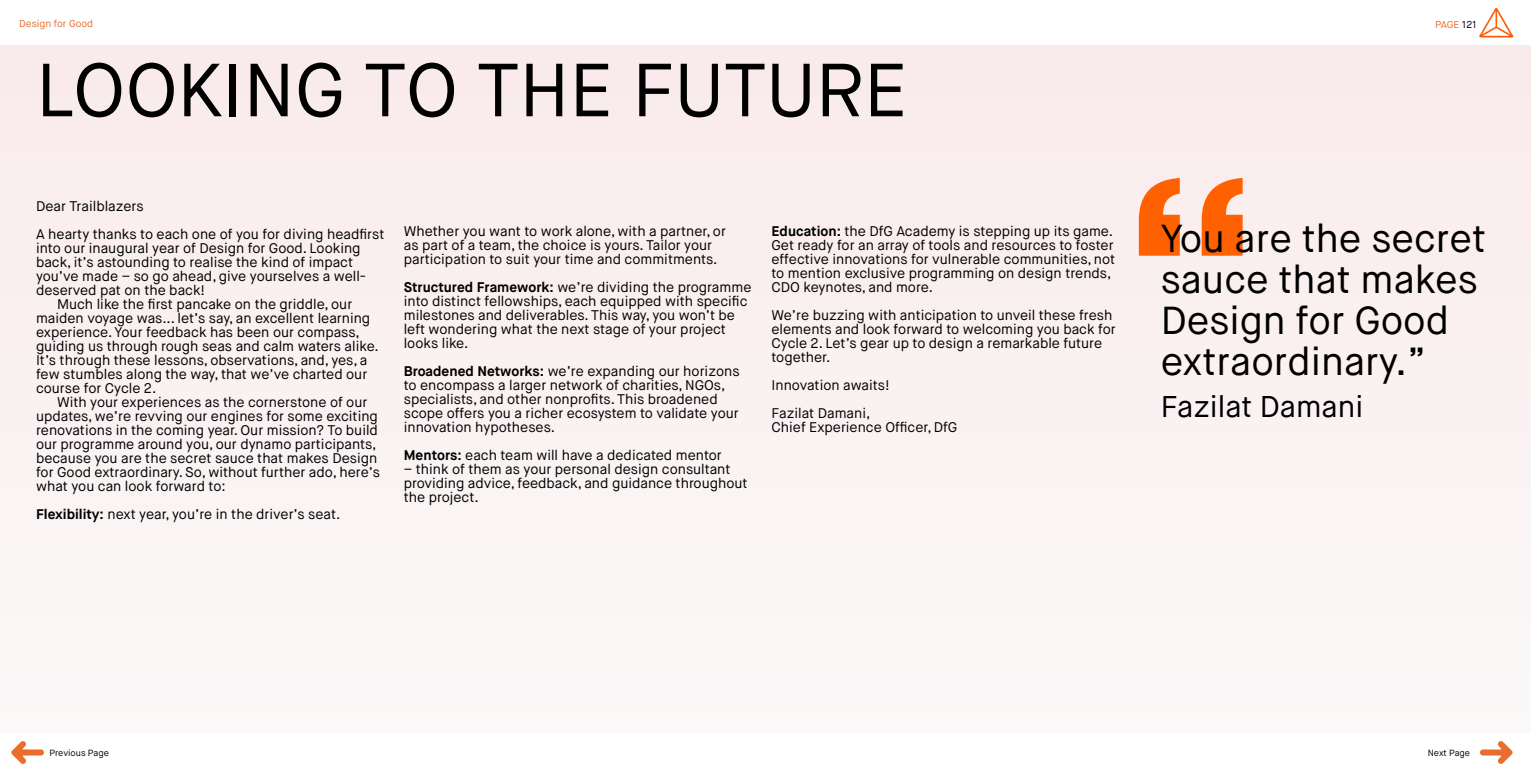
<style>
.page{position:relative;width:1531px;height:777px;background:#fff}
.page>*{position:absolute;margin:0;border:0;box-sizing:border-box;transform-origin:0 0}
.t1{font:75px "Maison Neue";color:#000}
.t2{font:39px/41px "Maison Neue";color:#000}
.t3{font:30px "Maison Neue";color:#000}
.t4{font:14px/14px "Maison Neue";color:#000}
.t5{font:10px "Maison Neue";color:#ed6d2d}
.t6{font:9px "Maison Neue";color:#000}
.s1{color:#000}
.s2{font-weight:700}
</style>
<div class="page">
<div style="left:0;top:45px;width:1531px;height:687px;background:#faf2f2"></div>
<svg style="left:1139px;top:178px;width:103px;height:78px"></svg>
<img style="left:1479px;top:7px;width:35px;height:31px">
<svg style="left:11px;top:741px;width:33px;height:23px"></svg>
<svg style="left:1480px;top:741px;width:33px;height:23px"></svg>
<p class="t5" style="left:19px;top:17px;width:75px">Design for Good</p>
<p class="t5" style="left:1435px;top:18px;width:43px">PAGE <span class="s1">121</span></p>
<h1 class="t1" style="left:36px;top:43px;width:873px">LOOKING TO THE FUTURE</h1>
<p class="t4" style="left:36px;top:192px;width:350px;line-height:28px">Dear Trailblazers<br>A hearty thanks to each one of you for diving headfirst</p>
<p class="t4" style="left:36px;top:241px;width:332px">into our inaugural year of Design for Good. Looking back, it’s astounding to realise the kind of impact you’ve made – so go ahead, give yourselves a well&shy;deserved pat on the back!</p>
<p class="t4" style="left:36px;top:297px;width:344px;text-indent:21px">Much like the first pancake on the griddle, our maiden voyage was... let’s say, an excellent learning experience. Your feedback has been our compass, guiding us through rough seas and calm waters alike.<br>It’s through these lessons, observations, and, yes, a few stumbles along the way, that we’ve charted our course for Cycle 2.</p>
<p class="t4" style="left:36px;top:395px;width:346px;text-indent:21px">With your experiences as the cornerstone of our updates, we’re revving our engines for some exciting renovations in the coming year. Our mission? To build our programme around you, our dynamo participants, because you are the secret sauce that makes Design for Good extraordinary. So, without further ado, here’s what you can look forward to:</p>
<p class="t4" style="left:36px;top:507px;width:306px"><span class="s2">Flexibility:</span> next year, you’re in the driver’s seat.</p>
<p class="t4" style="left:404px;top:224px;width:324px">Whether you want to work alone, with a partner, or as part of a team, the choice is yours. Tailor your participation to suit your time and commitments.</p>
<p class="t4" style="left:404px;top:280px;width:349px"><span class="s2">Structured Framework:</span> we’re dividing the programme into distinct fellowships, each equipped with specific milestones and deliverables. This way, you won’t be left wondering what the next stage of your project looks like.</p>
<p class="t4" style="left:404px;top:364px;width:337px"><span class="s2">Broadened Networks:</span> we’re expanding our horizons to encompass a larger network of charities, NGOs, specialists, and other nonprofits. This broadened scope offers you a richer ecosystem to validate your innovation hypotheses.</p>
<p class="t4" style="left:404px;top:448px;width:319px"><span class="s2">Mentors:</span> each team will have a dedicated mentor</p>
<p class="t4" style="left:404px;top:462px;width:345px">– think of them as your personal design consultant providing advice, feedback, and guidance throughout the project.</p>
<p class="t4" style="left:771px;top:224px;width:345px"><span class="s2">Education:</span> the DfG Academy is stepping up its game.<br>Get ready for an array of tools and resources to foster effective innovations for vulnerable communities, not to mention exclusive programming on design trends, CDO keynotes, and more.</p>
<p class="t4" style="left:771px;top:308px;width:346px">We’re buzzing with anticipation to unveil these fresh elements and look forward to welcoming you back for Cycle 2. Let’s gear up to design a remarkable future together.</p>
<p class="t4" style="left:771px;top:371px;width:120px;line-height:28px">Innovation awaits!<br>Fazilat Damani,</p>
<p class="t4" style="left:771px;top:420px;width:187px">Chief Experience Officer, DfG</p>
<h2 class="t2" style="left:1161px;top:218px;width:327px">You are the secret sauce that makes<br>Design for Good extraordinary.”</h2>
<h3 class="t3" style="left:1161px;top:388px;width:204px">Fazilat Damani</h3>
<p class="t6" style="left:50px;top:747px;width:61px">Previous Page</p>
<p class="t6" style="left:1428px;top:747px;width:44px">Next Page</p>
</div>
